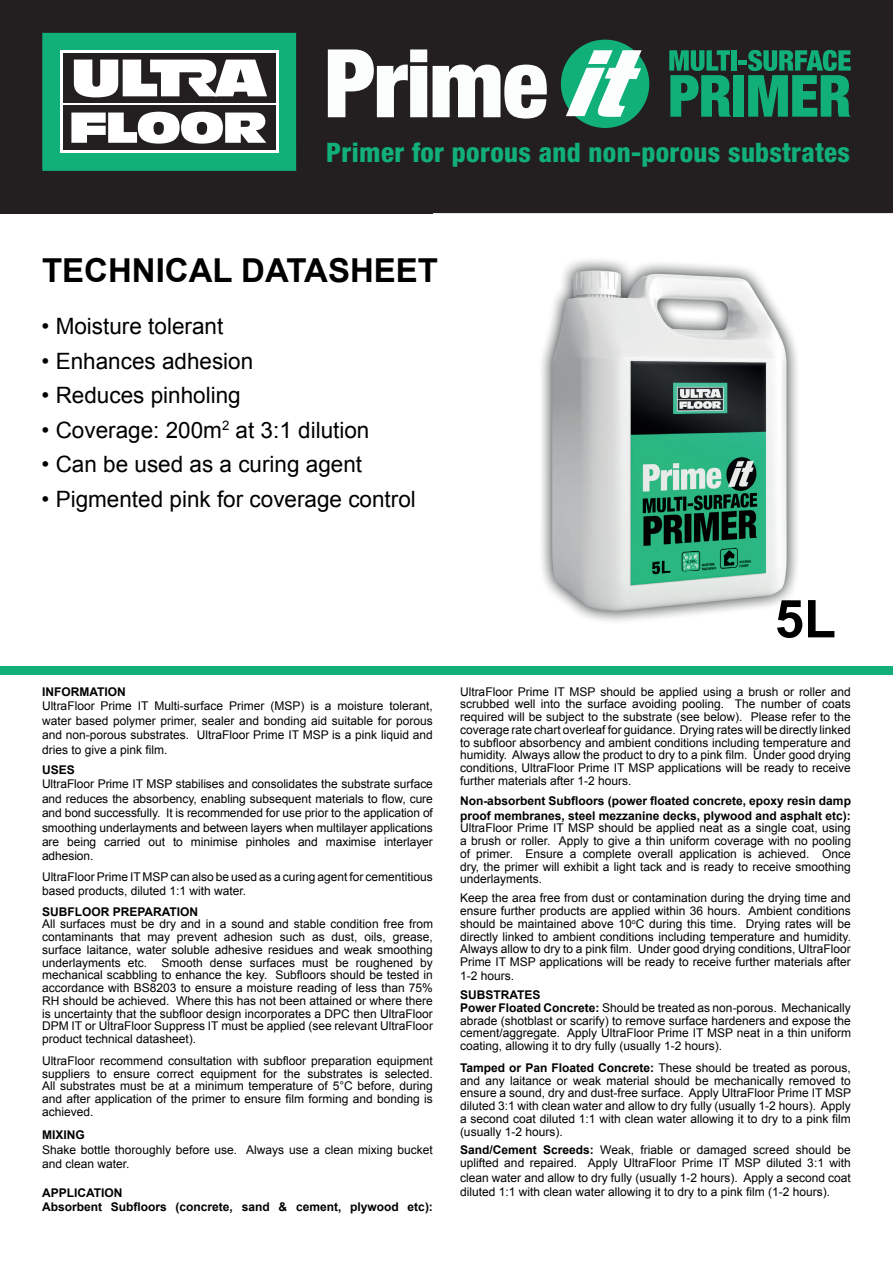
<style>
.page{position:relative;width:893px;height:1263px;background:#fff}
.page>*{position:absolute;margin:0;border:0;box-sizing:border-box;transform-origin:0 0}
.t1{font:900 condensed 94.95px "Helvetica Neue";letter-spacing:-.01em;color:#fcfefe}
.t2{font:700 52.5px "Arial";color:#000001}
.t3{font:700 33px "Arial";color:#000001}
.t4{font:800 condensed 26.85px "Helvetica Neue";letter-spacing:.015em;color:#11b079}
.t5{font:22.5px "Arial";color:#000001}
.t6{font:12px/12.8px "Arial";color:#000001;text-align:justify}
.t7{font:700 12px/14.4px "Arial";color:#000001}
.s1{font-weight:700}
</style>
<div class="page">
<div style="left:0;top:0;width:893px;height:213px;background:#231f20"></div>
<div style="left:42px;top:33px;width:254px;height:138px;background:#11b079"></div>
<div style="left:60px;top:50px;width:219px;height:103px;background:linear-gradient(to right,#fff,#fff)"></div>
<div style="left:63px;top:106px;width:212px;height:44px;background:#231f20"></div>
<div style="left:63px;top:53px;width:212px;height:50px;background:#231f20"></div>
<svg style="left:74px;top:60px;width:193px;height:37px"></svg>
<svg style="left:71px;top:112px;width:195px;height:32px"></svg>
<div style="left:561px;top:40px;width:88px;height:88px;background:#11b079;border-radius:50%"></div>
<svg style="left:566px;top:50px;width:76px;height:67px"></svg>
<div style="left:731px;top:50px;width:5px;height:21px;background:#11b079"></div>
<div style="left:738px;top:60px;width:9px;height:5px;background:#11b079"></div>
<svg style="left:669px;top:50px;width:62px;height:67px"></svg>
<div style="left:733px;top:75px;width:11px;height:42px;background:#11b079"></div>
<svg style="left:748px;top:50px;width:103px;height:67px"></svg>
<div style="left:0;top:666px;width:893px;height:9px;background:#11b079"></div>
<img style="left:541px;top:259px;width:257px;height:363px">
<h1 class="t1" style="left:324px;top:25px;width:225px">Prime</h1>
<h3 class="t4" style="left:326px;top:135px;width:525px">Primer for porous and non-porous substrates</h3>
<h3 class="t3" style="left:42px;top:249px;width:397px">TECHNICAL DATASHEET</h3>
<h3 class="t5" style="left:42px;top:312px;width:183px">• Moisture tolerant</h3>
<h3 class="t5" style="left:42px;top:346px;width:213px">• Enhances adhesion</h3>
<h3 class="t5" style="left:42px;top:381px;width:201px">• Reduces pinholing</h3>
<h3 class="t5" style="left:42px;top:415px;width:329px">• Coverage: 200m<sup>2</sup> at 3:1 dilution</h3>
<h3 class="t5" style="left:42px;top:450px;width:322px">• Can be used as a curing agent</h3>
<h3 class="t5" style="left:42px;top:484px;width:376px">• Pigmented pink for coverage control</h3>
<p class="t7" style="left:42px;top:685px;width:85px">INFORMATION</p>
<p class="t6" style="left:42px;top:699px;width:392px;line-height:14.4px">UltraFloor Prime IT Multi-surface Primer (MSP) is a moisture tolerant, water based polymer primer, sealer and bonding aid suitable for porous and non-porous substrates. UltraFloor Prime IT MSP is a pink liquid and dries to give a pink film.</p>
<p class="t7" style="left:42px;top:763px;width:34px">USES</p>
<p class="t6" style="left:42px;top:777px;width:392px;line-height:14.4px">UltraFloor Prime IT MSP stabilises and consolidates the substrate surface and reduces the absorbency, enabling subsequent materials to flow, cure and bond successfully. It is recommended for use prior to the application of smoothing underlayments and between layers when multilayer applications are being carried out to minimise pinholes and maximise interlayer adhesion.</p>
<p class="t6" style="left:42px;top:869px;width:392px;line-height:14.4px">UltraFloor Prime IT MSP can also be used as a curing agent for cementitious based products, diluted 1:1 with water.</p>
<p class="t7" style="left:42px;top:904px;width:158px">SUBFLOOR PREPARATION</p>
<p class="t6" style="left:42px;top:918px;width:392px">All surfaces must be dry and in a sound and stable condition free from contaminants that may prevent adhesion such as dust, oils, grease, surface laitance, water soluble adhesive residues and weak smoothing underlayments etc. Smooth dense surfaces must be roughened by mechanical scabbling to enhance the key. Subfloors should be tested in accordance with BS8203 to ensure a moisture reading of less than 75% RH should be achieved. Where this has not been attained or where there is uncertainty that the subfloor design incorporates a DPC then UltraFloor DPM IT or UltraFloor Suppress IT must be applied (see relevant UltraFloor product technical datasheet).</p>
<p class="t6" style="left:42px;top:1054px;width:392px">UltraFloor recommend consultation with subfloor preparation equipment suppliers to ensure correct equipment for the substrates is selected.<br>All substrates must be at a minimum temperature of 5°C before, during and after application of the primer to ensure film forming and bonding is achieved.</p>
<p class="t7" style="left:42px;top:1128px;width:44px">MIXING</p>
<p class="t6" style="left:42px;top:1142px;width:392px;line-height:14.4px">Shake bottle thoroughly before use. Always use a clean mixing bucket and clean water.</p>
<p class="t7" style="left:42px;top:1186px;width:392px">APPLICATION<br>Absorbent Subfloors (concrete, sand &amp; cement, plywood etc):</p>
<h2 class="t2" style="left:775px;top:584px;width:63px">5L</h2>
<p class="t6" style="left:460px;top:685px;width:392px">UltraFloor Prime IT MSP should be applied using a brush or roller and scrubbed well into the surface avoiding pooling. The number of coats required will be subject to the substrate (see below). Please refer to the coverage rate chart overleaf for guidance. Drying rates will be directly linked to subfloor absorbency and ambient conditions including temperature and humidity. Always allow the product to dry to a pink film. Under good drying conditions, UltraFloor Prime IT MSP applications will be ready to receive further materials after 1-2 hours.</p>
<p class="t7" style="left:460px;top:794px;width:392px">Non-absorbent Subfloors (power floated concrete, epoxy resin damp proof membranes, steel mezzanine decks, plywood and asphalt etc):</p>
<p class="t6" style="left:460px;top:822px;width:392px">UltraFloor Prime IT MSP should be applied neat as a single coat, using a brush or roller. Apply to give a thin uniform coverage with no pooling of primer. Ensure a complete overall application is achieved. Once dry, the primer will exhibit a light tack and is ready to receive smoothing underlayments.</p>
<p class="t6" style="left:460px;top:892px;width:392px">Keep the area free from dust or contamination during the drying time and ensure further products are applied within 36 hours. Ambient conditions should be maintained above 10<sup>o</sup>C during this time. Drying rates will be directly linked to ambient conditions including temperature and humidity.<br>Always allow to dry to a pink film. Under good drying conditions, UltraFloor Prime IT MSP applications will be ready to receive further materials after</p>
<p class="t6" style="left:460px;top:970px;width:56px">1-2 hours.</p>
<p class="t6" style="left:460px;top:989px;width:392px;text-align:left"><span class="s1">SUBSTRATES<br>Power Floated Concrete:</span> Should be treated as non-porous. Mechanically abrade (shotblast or scarify) to remove surface hardeners and expose the cement/aggregate. Apply UltraFloor Prime IT MSP neat in a thin uniform coating, allowing it to dry fully (usually 1-2 hours).</p>
<p class="t6" style="left:460px;top:1061px;width:393px"><span class="s1">Tamped or Pan Floated Concrete:</span> These should be treated as porous, and any laitance or weak material should be mechanically removed to ensure a sound, dry and dust-free surface. Apply UltraFloor Prime IT MSP diluted 3:1 with clean water and allow to dry fully (usually 1-2 hours). Apply a second coat diluted 1:1 with clean water allowing it to dry to a pink film (usually 1-2 hours).</p>
<p class="t6" style="left:460px;top:1144px;width:392px"><span class="s1">Sand/Cement Screeds:</span> Weak, friable or damaged screed should be uplifted and repaired. Apply UltraFloor Prime IT MSP diluted 3:1 with</p>
<p class="t6" style="left:460px;top:1170px;width:392px;line-height:14.4px">clean water and allow to dry fully (usually 1-2 hours). Apply a second coat diluted 1:1 with clean water allowing it to dry to a pink film (1-2 hours).</p>
</div>
